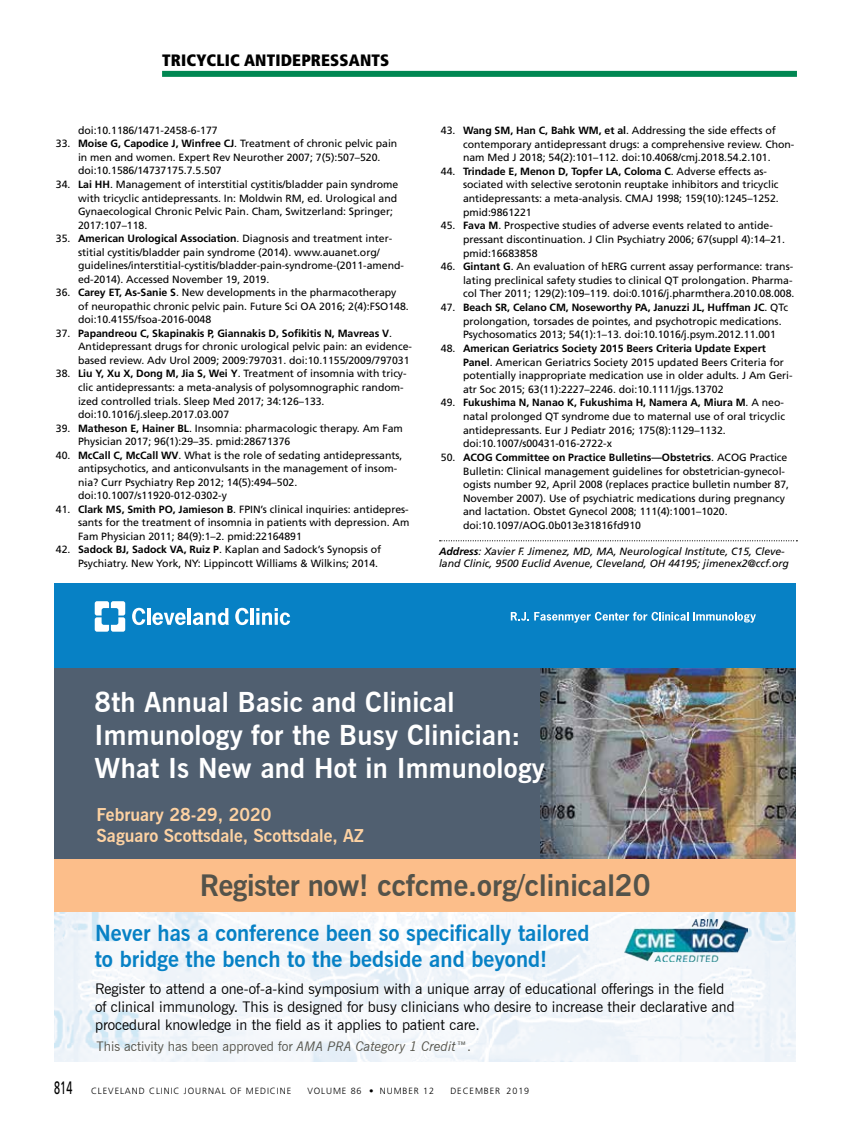
<style>
.page{position:relative;width:851px;height:1134px;background:#fff}
.page>*{position:absolute;margin:0;border:0;box-sizing:border-box;transform-origin:0 0}
.t1{font:700 29.4px "News Gothic BT";color:#54534a}
.t2{font:700 27.3px/32.8px "News Gothic BT";letter-spacing:.01em;color:#fff}
.t3{font:700 22.05px "News Gothic BT";color:#0781c5}
.t4{font:700 17.7px/21.1px "News Gothic BT";color:#fed2a2}
.t5{font:900 condensed 16.5px "Frutiger LT Std";letter-spacing:.01em;color:#000}
.t6{font:14.7px/17.7px "News Gothic BT";color:#000}
.t7{font:13.2px "News Gothic BT";color:#54534a}
.t8{font:10.5px/13.5px "Frutiger LT Std";color:#000}
.t9{font:italic 10.5px/12.1px "Frutiger LT Std";color:#000}
.t10{font:300 9px "Frutiger LT Std";letter-spacing:.1em;color:#000}
.s1{font-weight:700}
.s2{font-style:italic}
.s3{font-weight:400;font-size:18px}
</style>
<div class="page">
<div style="left:162px;top:71px;width:634px;height:6px;background:#008752"></div>
<svg style="left:439px;top:540px;width:358px;height:1px"></svg>
<img style="left:54px;top:912px;width:741px;height:150px">
<div style="left:54px;top:583px;width:741px;height:85px;background:#0781c5"></div>
<div style="left:54px;top:668px;width:741px;height:191px;background:#505f70"></div>
<img style="left:540px;top:668px;width:255px;height:191px">
<svg style="left:95px;top:601px;width:30px;height:31px"></svg>
<svg style="left:132px;top:608px;width:13px;height:17px"></svg>
<hr style="left:147px;top:608px;width:3px;height:17px;background:#fff">
<svg style="left:152px;top:613px;width:34px;height:12px"></svg>
<hr style="left:188px;top:608px;width:3px;height:17px;background:#fff">
<svg style="left:235px;top:608px;width:13px;height:17px"></svg>
<hr style="left:250px;top:608px;width:3px;height:17px;background:#fff">
<svg style="left:256px;top:608px;width:34px;height:17px"></svg>
<svg style="left:193px;top:608px;width:36px;height:17px"></svg>
<svg style="left:510px;top:612px;width:246px;height:11px"></svg>
<div style="left:54px;top:859px;width:741px;height:53px;background:#fcbe8a"></div>
<img style="left:624px;top:919px;width:123px;height:42px">
<h3 class="t5" style="left:162px;top:51px;width:229px">TRICYCLIC ANTIDEPRESSANTS</h3>
<p class="t8" style="left:78px;top:124px;width:141px">doi:10.1186/1471-2458-6-177</p>
<p class="t8" style="left:78px;top:137px;width:321px;text-indent:-22px">33. <span class="s1">Moise G, Capodice J, Winfree CJ</span>. Treatment of chronic pelvic pain in men and women. Expert Rev Neurother 2007; 7(5):507–520. doi:10.1586/14737175.7.5.507</p>
<p class="t8" style="left:78px;top:178px;width:322px;text-indent:-22px">34. <span class="s1">Lai HH</span>. Management of interstitial cystitis/bladder pain syndrome with tricyclic antidepressants. In: Moldwin RM, ed. Urological and Gynaecological Chronic Pelvic Pain. Cham, Switzerland: Springer; 2017:107–118.</p>
<p class="t8" style="left:78px;top:232px;width:327px;text-indent:-22px">35. <span class="s1">American Urological Association</span>. Diagnosis and treatment inter&shy;stitial cystitis/bladder pain syndrome (2014). www.auanet.org/ guidelines/interstitial-cystitis/bladder-pain-syndrome-(2011-amend&shy;ed-2014). Accessed November 19, 2019.</p>
<p class="t8" style="left:78px;top:286px;width:332px;text-indent:-22px">36. <span class="s1">Carey ET, As-Sanie S</span>. New developments in the pharmacotherapy of neuropathic chronic pelvic pain. Future Sci OA 2016; 2(4):FSO148. doi:10.4155/fsoa-2016-0048</p>
<p class="t8" style="left:78px;top:327px;width:335px;text-indent:-22px">37. <span class="s1">Papandreou C, Skapinakis P, Giannakis D, Sofikitis N, Mavreas V</span>.<br>Antidepressant drugs for chronic urological pelvic pain: an evidence&shy;based review. Adv Urol 2009; 2009:797031. doi:10.1155/2009/797031</p>
<p class="t8" style="left:78px;top:367px;width:330px;text-indent:-22px">38. <span class="s1">Liu Y, Xu X, Dong M, Jia S, Wei Y</span>. Treatment of insomnia with tricy&shy;clic antidepressants: a meta-analysis of polysomnographic random&shy;ized controlled trials. Sleep Med 2017; 34:126–133. doi:10.1016/j.sleep.2017.03.007</p>
<p class="t8" style="left:78px;top:421px;width:326px;text-indent:-22px">39. <span class="s1">Matheson E, Hainer BL</span>. Insomnia: pharmacologic therapy. Am Fam<br>Physician 2017; 96(1):29–35. pmid:28671376</p>
<p class="t8" style="left:78px;top:448px;width:326px;text-indent:-22px">40. <span class="s1">McCall C, McCall WV</span>. What is the role of sedating antidepressants, antipsychotics, and anticonvulsants in the management of insom&shy;nia? Curr Psychiatry Rep 2012; 14(5):494–502. doi:10.1007/s11920-012-0302-y</p>
<p class="t8" style="left:78px;top:502px;width:333px;text-align:justify;text-indent:-22px">41. <span class="s1">Clark MS, Smith PO, Jamieson B</span>. FPIN’s clinical inquiries: antidepres&shy;sants for the treatment of insomnia in patients with depression. Am Fam Physician 2011; 84(9):1–2. pmid:22164891</p>
<p class="t8" style="left:78px;top:543px;width:305px;text-indent:-22px">42. <span class="s1">Sadock BJ, Sadock VA, Ruiz P</span>. Kaplan and Sadock’s Synopsis of<br>Psychiatry. New York, NY: Lippincott Williams &amp; Wilkins; 2014.</p>
<p class="t8" style="left:463px;top:123px;width:333px;text-indent:-22px">43. <span class="s1">Wang SM, Han C, Bahk WM, et al</span>. Addressing the side effects of contemporary antidepressant drugs: a comprehensive review. Chon&shy;nam Med J 2018; 54(2):101–112. doi:10.4068/cmj.2018.54.2.101.</p>
<p class="t8" style="left:463px;top:164px;width:317px;text-indent:-22px">44. <span class="s1">Trindade E, Menon D, Topfer LA, Coloma C</span>. Adverse effects as&shy;sociated with selective serotonin reuptake inhibitors and tricyclic antidepressants: a meta-analysis. CMAJ 1998; 159(10):1245–1252. pmid:9861221</p>
<p class="t8" style="left:463px;top:219px;width:323px;text-indent:-22px">45. <span class="s1">Fava M</span>. Prospective studies of adverse events related to antide&shy;pressant discontinuation. J Clin Psychiatry 2006; 67(suppl 4):14–21. pmid:16683858</p>
<p class="t8" style="left:463px;top:260px;width:333px;text-indent:-22px">46. <span class="s1">Gintant G</span>. An evaluation of hERG current assay performance: trans&shy;lating preclinical safety studies to clinical QT prolongation. Pharma&shy;col Ther 2011; 129(2):109–119. doi:0.1016/j.pharmthera.2010.08.008.</p>
<p class="t8" style="left:463px;top:301px;width:326px;text-indent:-22px">47. <span class="s1">Beach SR, Celano CM, Noseworthy PA, Januzzi JL, Huffman JC</span>. QTc prolongation, torsades de pointes, and psychotropic medications.<br>Psychosomatics 2013; 54(1):1–13. doi:10.1016/j.psym.2012.11.001</p>
<p class="t8" style="left:463px;top:342px;width:331px;text-indent:-22px">48. <span class="s1">American Geriatrics Society 2015 Beers Criteria Update Expert Panel</span>. American Geriatrics Society 2015 updated Beers Criteria for potentially inappropriate medication use in older adults. J Am Geri&shy;atr Soc 2015; 63(11):2227–2246. doi:10.1111/jgs.13702</p>
<p class="t8" style="left:463px;top:396px;width:323px;text-indent:-22px">49. <span class="s1">Fukushima N, Nanao K, Fukushima H, Namera A, Miura M</span>. A neo&shy;natal prolonged QT syndrome due to maternal use of oral tricyclic antidepressants. Eur J Pediatr 2016; 175(8):1129–1132. doi:10.1007/s00431-016-2722-x</p>
<p class="t8" style="left:463px;top:451px;width:327px;text-indent:-22px">50. <span class="s1">ACOG Committee on Practice Bulletins—Obstetrics</span>. ACOG Practice Bulletin: Clinical management guidelines for obstetrician-gynecol&shy;ogists number 92, April 2008 (replaces practice bulletin number 87, November 2007). Use of psychiatric medications during pregnancy and lactation. Obstet Gynecol 2008; 111(4):1001–1020. doi:10.1097/AOG.0b013e31816fd910</p>
<p class="t9" style="left:439px;top:545px;width:351px"><span class="s1">Address</span>: Xavier F. Jimenez, MD, MA, Neurological Institute, C15, Cleve&shy;land Clinic, 9500 Euclid Avenue, Cleveland, OH 44195; jimenex2@ccf.org</p>
<h2 class="t2" style="left:95px;top:686px;width:452px">8th Annual Basic and Clinical<br>Immunology for the Busy Clinician:<br>What Is New and Hot in Immunology</h2>
<h3 class="t4" style="left:97px;top:804px;width:269px">February 28-29, 2020<br>Saguaro Scottsdale, Scottsdale, AZ</h3>
<h1 class="t1" style="left:200px;top:868px;width:452px">Register now! ccfcme.org/clinical20</h1>
<h3 class="t3" style="left:95px;top:920px;width:496px">Never has a conference been so specifically tailored</h3>
<p class="t6" style="left:95px;top:980px;width:641px">Register to attend a one-of-a-kind symposium with a unique array of educational offerings in the field of clinical immunology. This is designed for busy clinicians who desire to increase their declarative and procedural knowledge in the field as it applies to patient care.</p>
<h3 class="t3" style="left:95px;top:945px;width:454px">to bridge the bench to the bedside and beyond!</h3>
<p class="t7" style="left:97px;top:1038px;width:376px">This activity has been approved for <span class="s2">AMA PRA Category 1 Credit</span>™.</p>
<p class="t10" style="left:54px;top:1085px;width:239px"><span class="s3">814</span> CLEVELAND CLINIC JOURNAL OF MEDICINE</p>
<p class="t10" style="left:307px;top:1085px;width:128px">VOLUME 86 • NUMBER 12</p>
<p class="t10" style="left:450px;top:1085px;width:80px">DECEMBER 2019</p>
</div>
